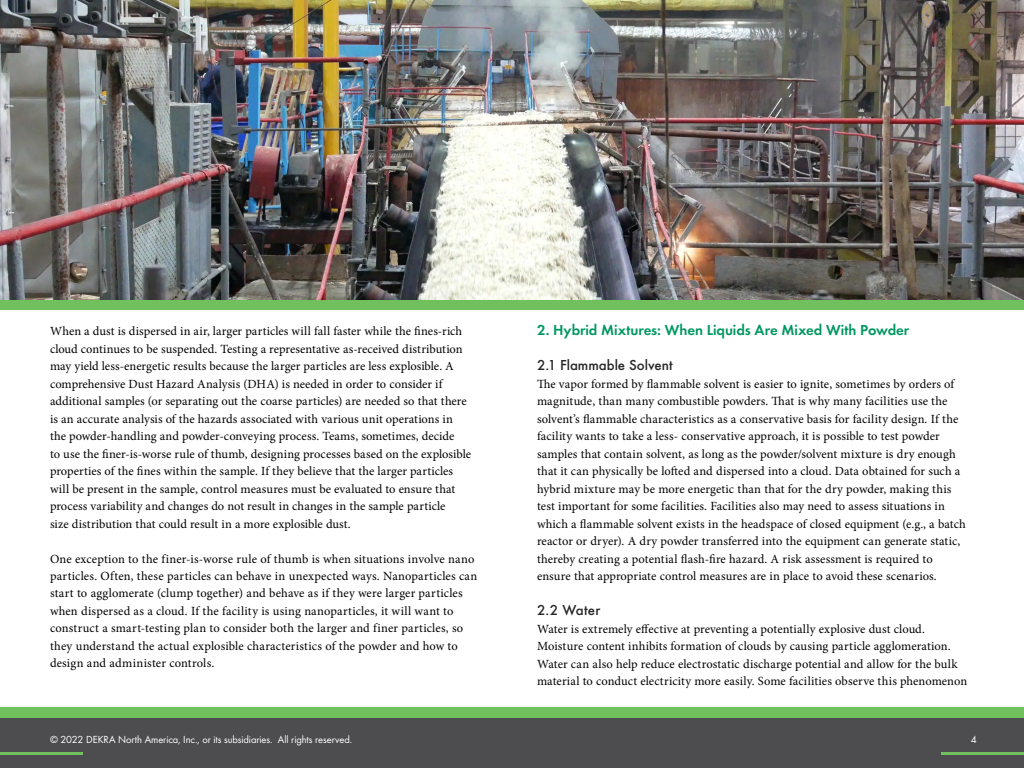
<style>
.page{position:relative;width:1024px;height:768px;background:#fff}
.page>*{position:absolute;margin:0;border:0;box-sizing:border-box;transform-origin:0 0}
.t1{font:15px "Futura Dem";letter-spacing:-.005em;color:#009762}
.t2{font:500 15px "Futura";color:#262626}
.t3{font:12.5px/17.5px "Minion Pro";letter-spacing:.005em;color:#000}
.t4{font:10.65px "Futura Boo";letter-spacing:-.005em;color:#fff}
</style>
<div class="page">
<div style="left:0;top:718px;width:1024px;height:50px;background:#4d4d4f"></div>
<div style="left:0;top:707px;width:1024px;height:11px;background:#70c05d"></div>
<hr style="left:0;top:752px;width:83px;height:3px;background:#70c05d">
<hr style="left:941px;top:752px;width:83px;height:3px;background:#70c05d">
<img style="left:0;top:0;width:1024px;height:300px">
<div style="left:0;top:300px;width:1024px;height:10px;background:#70c05d"></div>
<p class="t3" style="left:50px;top:322px;width:423px">When a dust is dispersed in air, larger particles will fall faster while the fines-rich cloud continues to be suspended. Testing a representative as-received distribution may yield less-energetic results because the larger particles are less explosible. A comprehensive Dust Hazard Analysis (DHA) is needed in order to consider if additional samples (or separating out the coarse particles) are needed so that there is an accurate analysis of the hazards associated with various unit operations in the powder-handling and powder-conveying process. Teams, sometimes, decide<br>to use the finer-is-worse rule of thumb, designing processes based on the explosible properties of the fines within the sample. If they believe that the larger particles will be present in the sample, control measures must be evaluated to ensure that process variability and changes do not result in changes in the sample particle<br>size distribution that could result in a more explosible dust.</p>
<p class="t3" style="left:50px;top:550px;width:429px">One exception to the finer-is-worse rule of thumb is when situations involve nano particles. Often, these particles can behave in unexpected ways. Nanoparticles can start to agglomerate (clump together) and behave as if they were larger particles when dispersed as a cloud. If the facility is using nanoparticles, it will want to construct a smart-testing plan to consider both the larger and finer particles, so they understand the actual explosible characteristics of the powder and how to design and administer controls.</p>
<p class="t1" style="left:537px;top:319px;width:374px">2. Hybrid Mixtures: When Liquids Are Mixed With Powder</p>
<p class="t2" style="left:537px;top:354px;width:137px">2.1 Flammable Solvent</p>
<p class="t3" style="left:537px;top:375px;width:430px">The vapor formed by flammable solvent is easier to ignite, sometimes by orders of magnitude, than many combustible powders. That is why many facilities use the solvent’s flammable characteristics as a conservative basis for facility design. If the facility wants to take a less- conservative approach, it is possible to test powder samples that contain solvent, as long as the powder/solvent mixture is dry enough that it can physically be lofted and dispersed into a cloud. Data obtained for such a hybrid mixture may be more energetic than that for the dry powder, making this test important for some facilities. Facilities also may need to assess situations in which a flammable solvent exists in the headspace of closed equipment (e.g., a batch reactor or dryer). A dry powder transferred into the equipment can generate static, thereby creating a potential flash-fire hazard. A risk assessment is required to ensure that appropriate control measures are in place to avoid these scenarios.</p>
<p class="t2" style="left:537px;top:599px;width:65px">2.2 Water</p>
<p class="t3" style="left:537px;top:620px;width:432px">Water is extremely effective at preventing a potentially explosive dust cloud.<br>Moisture content inhibits formation of clouds by causing particle agglomeration.<br>Water can also help reduce electrostatic discharge potential and allow for the bulk material to conduct electricity more easily. Some facilities observe this phenomenon</p>
<p class="t4" style="left:50px;top:733px;width:304px">© 2022 DEKRA North America, Inc., or its subsidiaries. All rights reserved.</p>
<p class="t4" style="left:971px;top:733px;width:7px">4</p>
</div>
